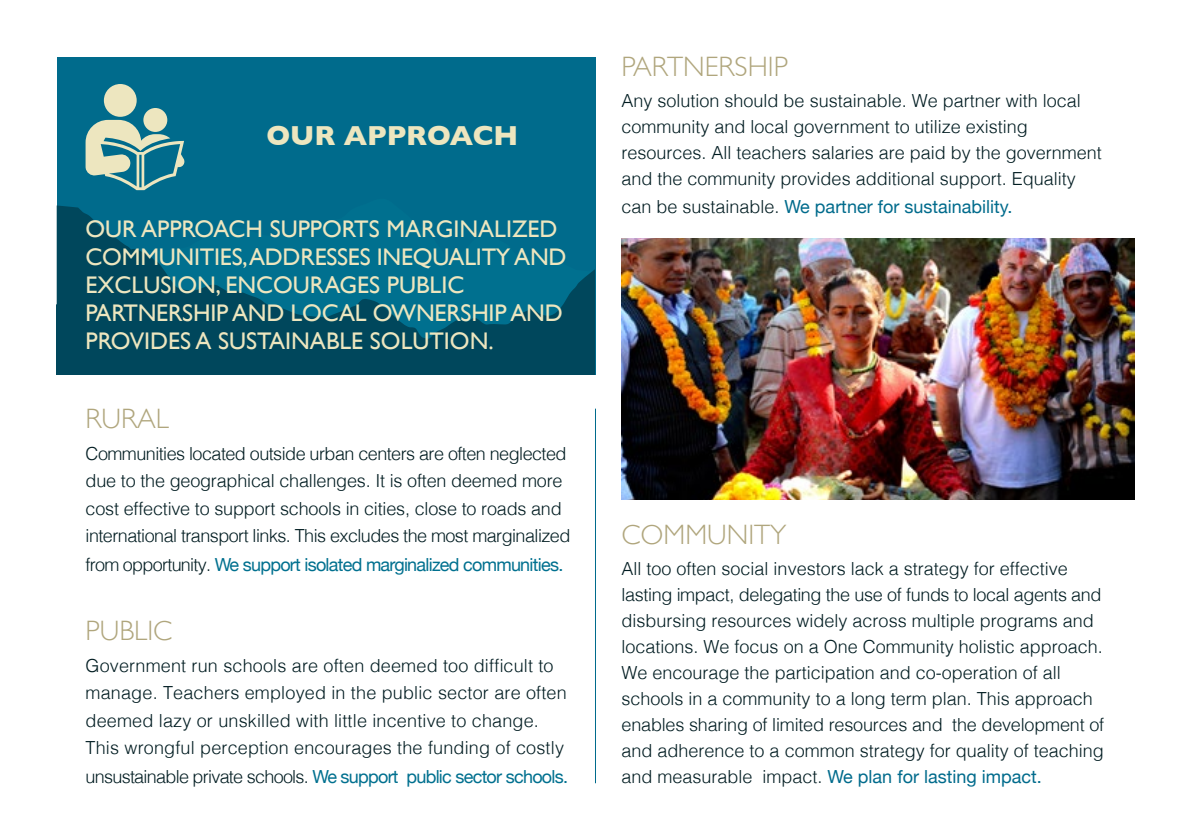
<style>
.page{position:relative;width:1191px;height:840px;background:#fff}
.page>*{position:absolute;margin:0;border:0;box-sizing:border-box;transform-origin:0 0}
.t1{font:300 28px "Gill Sans";color:#b0a67d}
.t2{font:700 28px "Gill Sans";color:#ede6bf}
.t3{font:24px/28px "Gill Sans";color:#ede6bf}
.t4{font:300 18px/26px "Helvetica";color:#001c21}
.t5{font:300 18px/27.2px "Helvetica";letter-spacing:-.03em;color:#001c21}
.t6{font:18px "Helvetica Neue";letter-spacing:-.04em;color:#00708f}
.t7{font:18px "Helvetica Neue";color:#006b8c}
.s1{font-family:"Helvetica";font-weight:300;color:#001c21}
</style>
<div class="page">
<div style="left:57px;top:57px;width:538px;height:317px;background:#006b8c"></div>
<hr style="left:595px;top:408px;width:1px;height:374px;background:#006b8c">
<svg style="left:86px;top:84px;width:99px;height:106px"></svg>
<svg style="left:57px;top:205px;width:538px;height:169px"></svg>
<img style="left:621px;top:238px;width:513px;height:261px">
<h1 class="t2" style="left:266px;top:114px;width:253px">OUR APPROACH</h1>
<h2 class="t3" style="left:86px;top:214px;width:482px">OUR APPROACH SUPPORTS MARGINALIZED COMMUNITIES,ADDRESSES INEQUALITY AND EXCLUSION, ENCOURAGES PUBLIC PARTNERSHIP AND LOCAL OWNERSHIP AND PROVIDES A SUSTAINABLE SOLUTION.</h2>
<h1 class="t1" style="left:86px;top:396px;width:85px">RURAL</h1>
<p class="t5" style="left:86px;top:438px;width:486px">Communities located outside urban centers are often neglected due to the geographical challenges. It is often deemed more cost effective to support schools in cities, close to roads and international transport links. This excludes the most marginalized</p>
<p class="t6" style="left:86px;top:551px;width:479px"><span class="s1">from opportunity.</span> We support isolated marginalized communities.</p>
<h1 class="t1" style="left:86px;top:608px;width:88px">PUBLIC</h1>
<p class="t4" style="left:86px;top:650px;width:483px;line-height:27.2px">Government run schools are often deemed too difficult to manage. Teachers employed in the public sector are often deemed lazy or unskilled with little incentive to change.<br>This wrongful perception encourages the funding of costly</p>
<p class="t6" style="left:86px;top:763px;width:484px"><span class="s1">unsustainable private schools.</span> We support public sector schools.</p>
<h1 class="t1" style="left:621px;top:45px;width:168px">PARTNERSHIP</h1>
<p class="t4" style="left:621px;top:86px;width:482px">Any solution should be sustainable. We partner with local community and local government to utilize existing resources. All teachers salaries are paid by the government and the community provides additional support. Equality</p>
<p class="t7" style="left:621px;top:193px;width:392px"><span class="s1">can be sustainable.</span> We partner for sustainability.</p>
<h1 class="t1" style="left:621px;top:512px;width:167px">COMMUNITY</h1>
<p class="t4" style="left:621px;top:554px;width:484px">All too often social investors lack a strategy for effective lasting impact, delegating the use of funds to local agents and disbursing resources widely across multiple programs and locations. We focus on a One Community holistic approach.<br>We encourage the participation and co-operation of all schools in a community to a long term plan. This approach enables sharing of limited resources and the development of and adherence to a common strategy for quality of teaching</p>
<p class="t7" style="left:621px;top:763px;width:422px"><span class="s1">and measurable impact.</span> We plan for lasting impact.</p>
</div>
